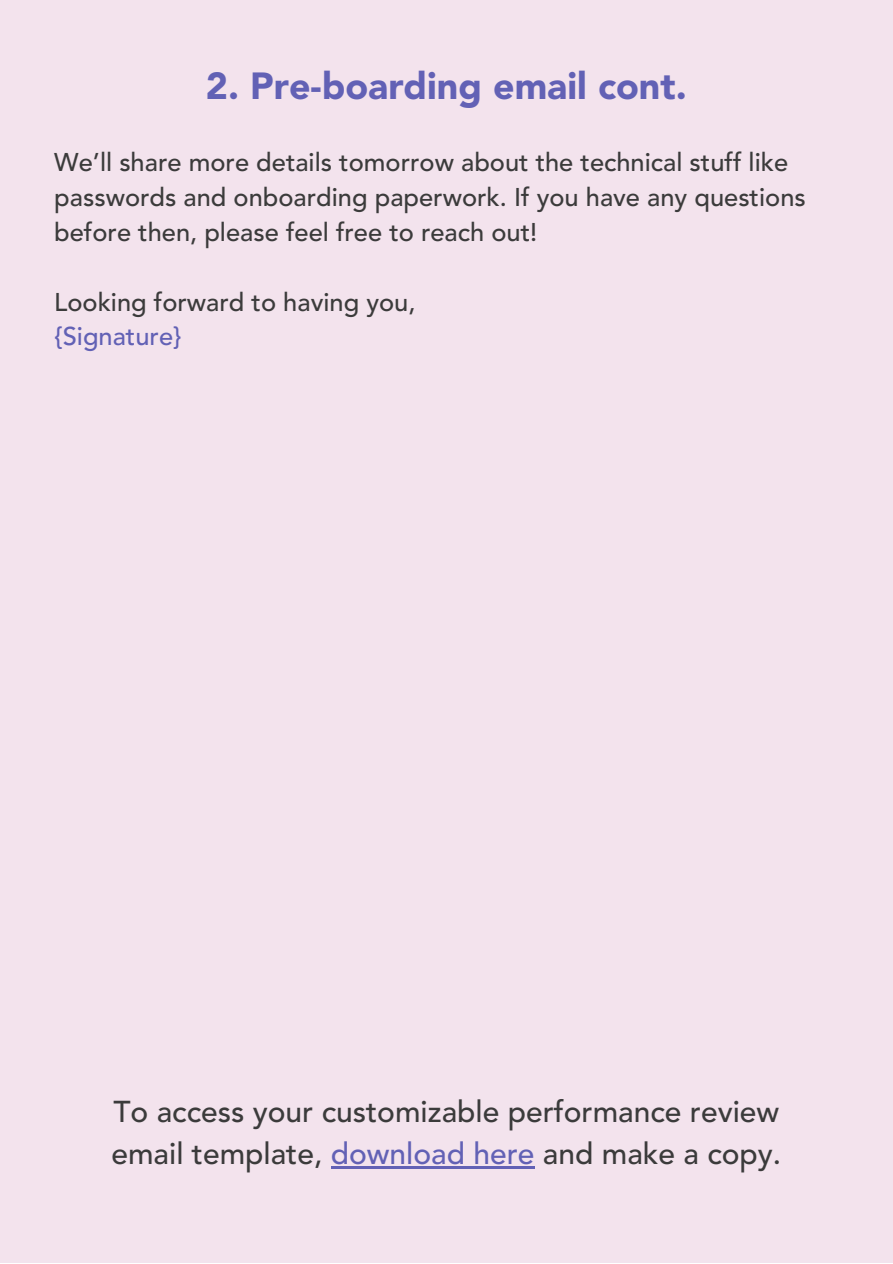
<style>
.page{position:relative;width:893px;height:1264px;background:#fff}
.page>*{position:absolute;margin:0;border:0;box-sizing:border-box;transform-origin:0 0}
.t1{font:900 37.5px "Avenir";color:#6261b5}
.t2{font:500 30px/41.5px "Avenir";color:#3b3b3b}
.t3{font:500 25.5px/34.8px "Avenir";color:#3b3b3b}
.t4{font:500 25.5px "Avenir";color:#6261b5}
.s1{color:#6261b5}
</style>
<div class="page">
<div style="left:0;top:0;width:892px;height:1262px;background:#f3e3ed"></div>
<hr style="left:331px;top:1165px;width:203px;height:3px;background:#6261b5">
<h1 class="t1" style="left:206px;top:59px;width:482px">2. Pre-boarding email cont.</h1>
<p class="t3" style="left:54px;top:146px;width:753px">We’ll share more details tomorrow about the technical stuff like passwords and onboarding paperwork. If you have any questions before then, please feel free to reach out!</p>
<p class="t3" style="left:54px;top:285px;width:362px">Looking forward to having you,</p>
<p class="t4" style="left:54px;top:318px;width:129px">{Signature}</p>
<p class="t2" style="left:111px;top:1092px;width:671px">To access your customizable performance review email template, <span class="s1">download here</span> and make a copy.</p>
</div>
